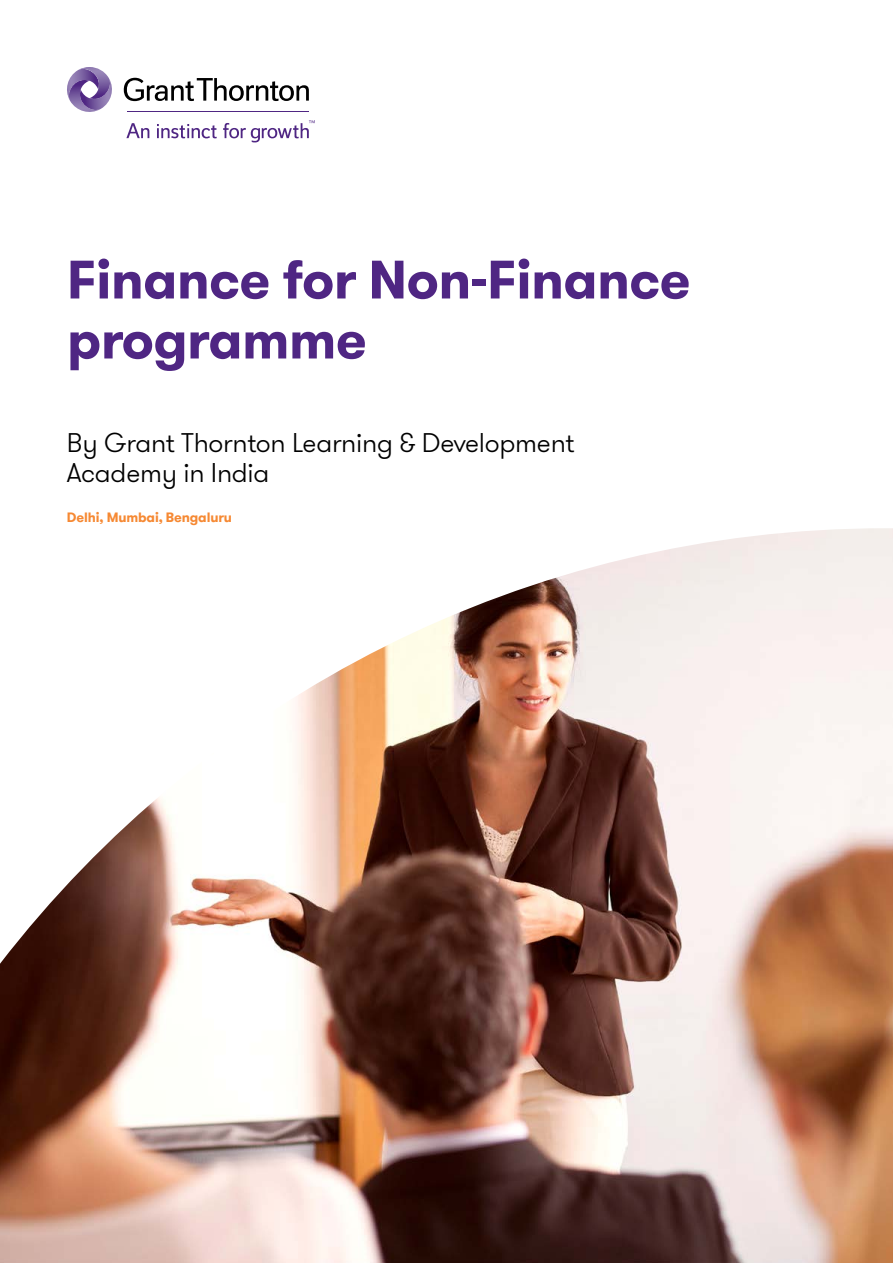
<style>
.page{position:relative;width:893px;height:1263px;background:#fff}
.page>*{position:absolute;margin:0;border:0;box-sizing:border-box;transform-origin:0 0}
.t1{font:700 54px/60px "GT Walsheim Pro";letter-spacing:-.01em;color:#4f2683}
.t2{font:300 27px/30px "GT Walsheim Pro";letter-spacing:-.01em;color:#000}
.t3{font:700 13.5px "GT Walsheim Pro";letter-spacing:-.01em;color:#f68933}
</style>
<div class="page">
<svg style="left:124px;top:78px;width:185px;height:23px"></svg>
<svg style="left:126px;top:123px;width:23px;height:15px"></svg>
<svg style="left:157px;top:124px;width:60px;height:14px"></svg>
<svg style="left:223px;top:120px;width:92px;height:22px"></svg>
<hr style="left:127px;top:112px;width:182px;height:1px;background:#4f2683">
<svg style="left:67px;top:67px;width:45px;height:45px"></svg>
<img style="left:0;top:528px;width:893px;height:735px">
<h1 class="t1" style="left:67px;top:250px;width:625px">Finance for Non-Finance programme</h1>
<p class="t2" style="left:67px;top:428px;width:509px">By Grant Thornton Learning &amp; Development<br>Academy in India</p>
<p class="t3" style="left:67px;top:509px;width:167px">Delhi, Mumbai, Bengaluru</p>
</div>
